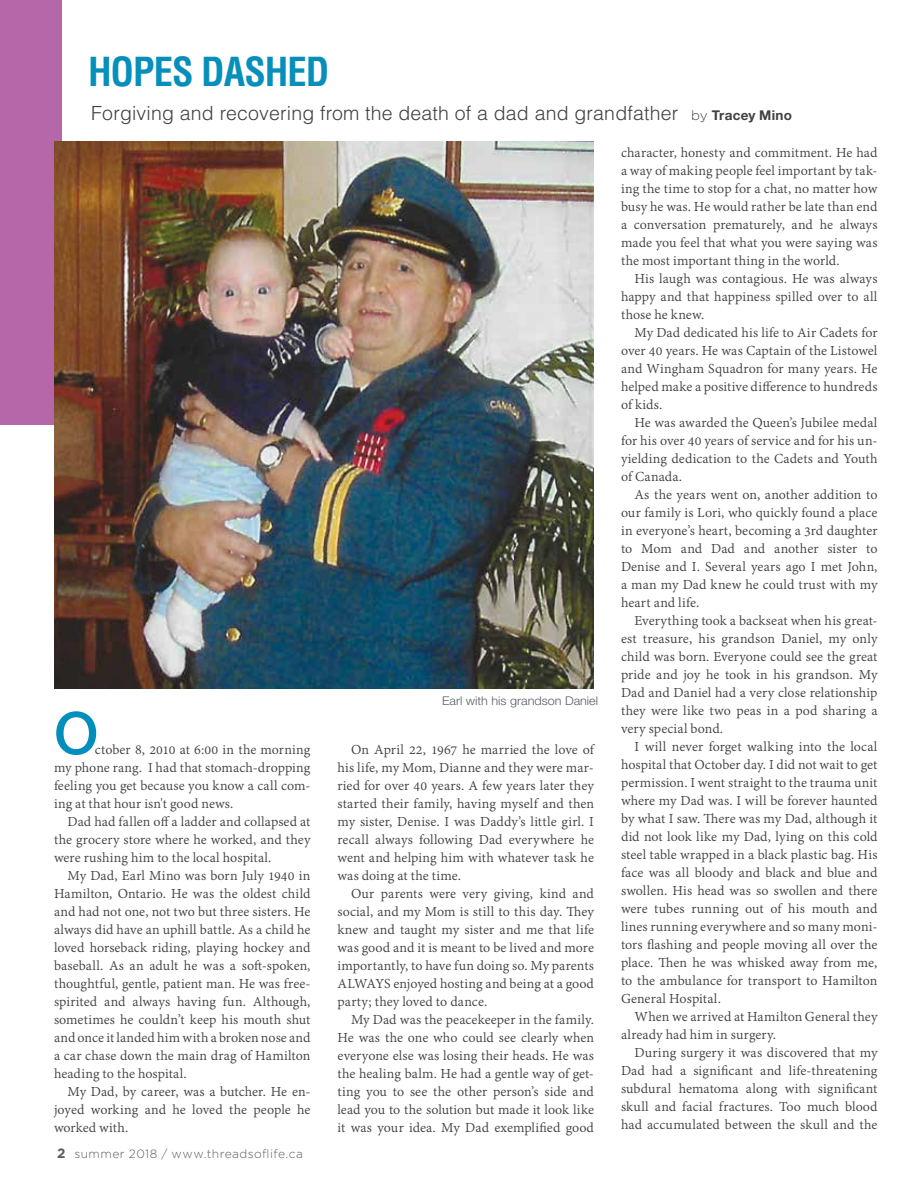
<style>
.page{position:relative;width:918px;height:1188px;background:#fff}
.page>*{position:absolute;margin:0;border:0;box-sizing:border-box;transform-origin:0 0}
.t1{font:500 58.5px "Helvetica Neue";color:#028ebc}
.t2{font:700 condensed 39px "Helvetica";letter-spacing:-.025em;color:#078fbc}
.t3{font:300 19.5px "Helvetica";letter-spacing:.01em;color:#414042}
.t4{font:15px/18px "Adobe Devanagari";letter-spacing:.005em;color:#414042;text-align:justify}
.t5{font:300 12px "Gotham";letter-spacing:.04em;color:#565e66}
.t6{font:300 12px "Helvetica Neue";color:#565e66;scale:1.05 1}
.s1{font-family:"Gotham";font-size:13.5px}
.s2{font-family:"Helvetica Neue";font-weight:700;font-size:13.5px}
.s3{font-weight:700;font-size:13.5px}
</style>
<div class="page">
<div style="left:0;top:0;width:61px;height:425px;background:#b567aa"></div>
<img style="left:54px;top:142px;width:540px;height:546px">
<h2 class="t2" style="left:88px;top:48px;width:243px">HOPES DASHED</h2>
<h3 class="t3" style="left:91px;top:101px;width:702px">Forgiving and recovering from the death of a dad and grandfather <span class="s1">by</span> <span class="s2">Tracey Mino</span></h3>
<h1 class="t1" style="left:54px;top:698px;width:46px">O</h1>
<p class="t4" style="left:54px;top:742px;width:258px;text-indent:41px">ctober 8, 2010 at 6:00 in the morning my phone rang. I had that stomach-dropping feeling you get because you know a call com&shy;ing at that hour isn't good news.</p>
<p class="t4" style="left:54px;top:814px;width:258px;text-indent:14px">Dad had fallen off a ladder and collapsed at the grocery store where he worked, and they were rushing him to the local hospital.</p>
<p class="t4" style="left:54px;top:868px;width:258px;text-indent:14px">My Dad, Earl Mino was born July 1940 in Hamilton, Ontario. He was the oldest child and had not one, not two but three sisters. He always did have an uphill battle. As a child he loved horseback riding, playing hockey and baseball. As an adult he was a soft-spoken, thoughtful, gentle, patient man. He was free&shy;spirited and always having fun. Although, sometimes he couldn’t keep his mouth shut and once it landed him with a broken nose and a car chase down the main drag of Hamilton heading to the hospital.</p>
<p class="t4" style="left:54px;top:1084px;width:258px;text-indent:14px">My Dad, by career, was a butcher. He en&shy;joyed working and he loved the people he worked with.</p>
<p class="t5" style="left:57px;top:1146px;width:247px"><span class="s3">2</span> summer 2018 / www.threadsoflife.ca</p>
<p class="t6" style="left:442px;top:693px;width:150px">Earl with his grandson Daniel</p>
<p class="t4" style="left:338px;top:742px;width:258px;text-indent:14px">On April 22, 1967 he married the love of his life, my Mom, Dianne and they were mar&shy;ried for over 40 years. A few years later they started their family, having myself and then my sister, Denise. I was Daddy’s little girl. I recall always following Dad everywhere he went and helping him with whatever task he was doing at the time.</p>
<p class="t4" style="left:338px;top:886px;width:258px;text-indent:14px">Our parents were very giving, kind and social, and my Mom is still to this day. They knew and taught my sister and me that life was good and it is meant to be lived and more importantly, to have fun doing so. My parents ALWAYS enjoyed hosting and being at a good party; they loved to dance.</p>
<p class="t4" style="left:338px;top:1012px;width:258px;text-indent:14px">My Dad was the peacekeeper in the family.<br>He was the one who could see clearly when everyone else was losing their heads. He was the healing balm. He had a gentle way of get&shy;ting you to see the other person’s side and lead you to the solution but made it look like it was your idea. My Dad exemplified good</p>
<p class="t4" style="left:621px;top:145px;width:258px">character, honesty and commitment. He had a way of making people feel important by tak&shy;ing the time to stop for a chat, no matter how busy he was. He would rather be late than end a conversation prematurely, and he always made you feel that what you were saying was the most important thing in the world.</p>
<p class="t4" style="left:621px;top:271px;width:258px;text-indent:14px">His laugh was contagious. He was always happy and that happiness spilled over to all those he knew.</p>
<p class="t4" style="left:621px;top:325px;width:258px;text-indent:14px">My Dad dedicated his life to Air Cadets for over 40 years. He was Captain of the Listowel and Wingham Squadron for many years. He helped make a positive difference to hundreds of kids.</p>
<p class="t4" style="left:621px;top:415px;width:258px;text-indent:14px">He was awarded the Queen’s Jubilee medal for his over 40 years of service and for his un&shy;yielding dedication to the Cadets and Youth of Canada.</p>
<p class="t4" style="left:621px;top:487px;width:258px;text-indent:14px">As the years went on, another addition to our family is Lori, who quickly found a place in everyone’s heart, becoming a 3rd daughter to Mom and Dad and another sister to Denise and I. Several years ago I met John, a man my Dad knew he could trust with my heart and life.</p>
<p class="t4" style="left:621px;top:613px;width:258px;text-indent:14px">Everything took a backseat when his great&shy;est treasure, his grandson Daniel, my only child was born. Everyone could see the great pride and joy he took in his grandson. My Dad and Daniel had a very close relationship they were like two peas in a pod sharing a very special bond.</p>
<p class="t4" style="left:621px;top:739px;width:258px;text-indent:14px">I will never forget walking into the local hospital that October day. I did not wait to get permission. I went straight to the trauma unit where my Dad was. I will be forever haunted by what I saw. There was my Dad, although it did not look like my Dad, lying on this cold steel table wrapped in a black plastic bag. His face was all bloody and black and blue and swollen. His head was so swollen and there were tubes running out of his mouth and lines running everywhere and so many moni&shy;tors flashing and people moving all over the place. Then he was whisked away from me, to the ambulance for transport to Hamilton General Hospital.</p>
<p class="t4" style="left:621px;top:1009px;width:258px;text-indent:14px">When we arrived at Hamilton General they already had him in surgery.</p>
<p class="t4" style="left:621px;top:1045px;width:258px;text-indent:14px">During surgery it was discovered that my Dad had a significant and life-threatening subdural hematoma along with significant skull and facial fractures. Too much blood had accumulated between the skull and the</p>
</div>
